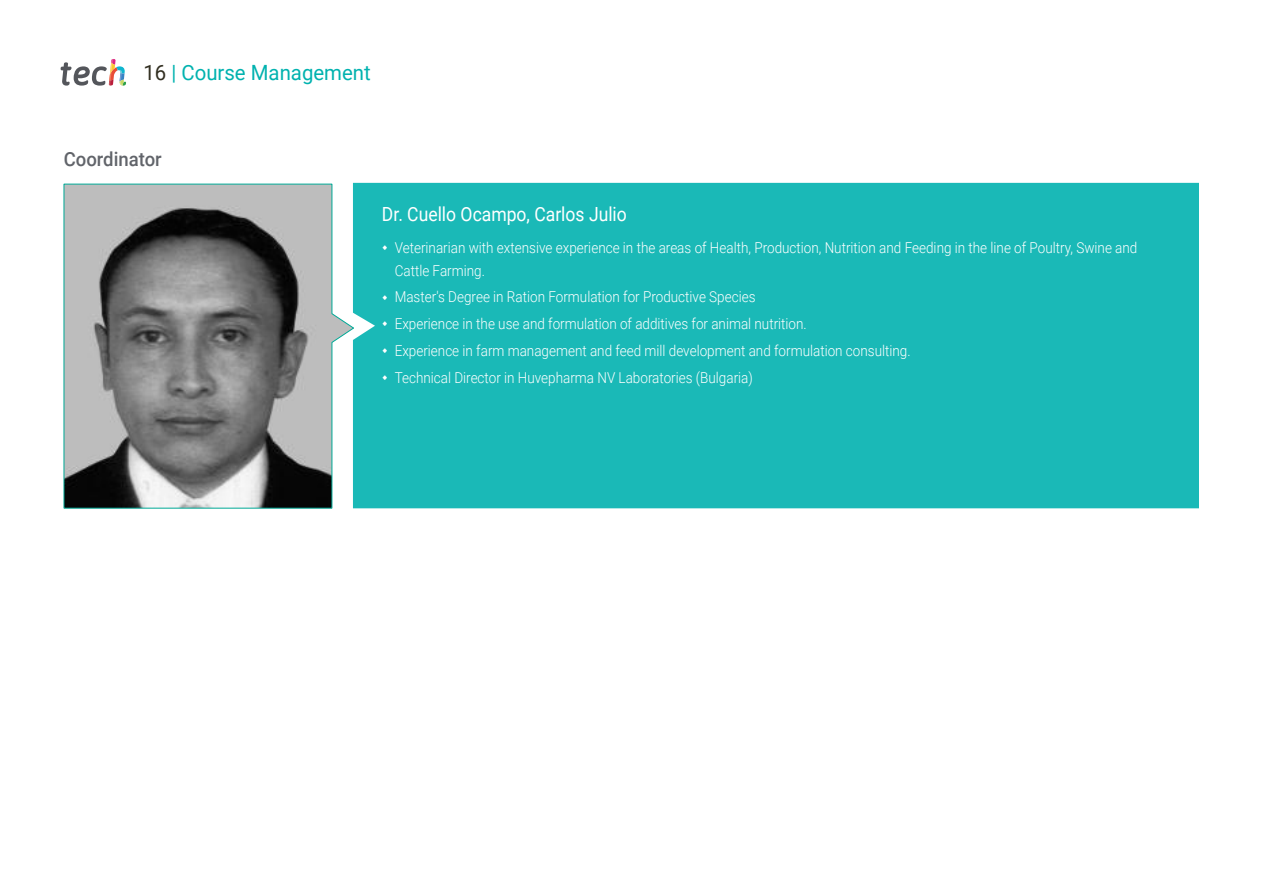
<style>
.page{position:relative;width:1263px;height:893px;background:#fff}
.page>*{position:absolute;margin:0;border:0;box-sizing:border-box;transform-origin:0 0}
.t1{font:21px "Roboto";color:#00b2af}
.t2{font:19.5px "Roboto";color:#fff;scale:.9 1}
.t3{font:500 19.5px "Roboto";color:#61646a;scale:.95 1}
.t4{font:300 15px/26.7px "Roboto";color:#fff;scale:.9 1}
.s1{color:#312e20}
</style>
<div class="page">
<div style="left:353px;top:183px;width:846px;height:325px;background:#1ab9b7"></div>
<svg style="left:64px;top:184px;width:290px;height:324px;background:#8c8e8e"></svg>
<svg style="left:61px;top:59px;width:65px;height:27px"></svg>
<svg style="left:383px;top:245px;width:4px;height:5px"></svg>
<svg style="left:383px;top:295px;width:4px;height:5px"></svg>
<svg style="left:383px;top:321px;width:4px;height:5px"></svg>
<svg style="left:383px;top:348px;width:4px;height:5px"></svg>
<svg style="left:383px;top:375px;width:4px;height:5px"></svg>
<h1 class="t1" style="left:144px;top:57px;width:229px"><span class="s1">16</span> | Course Management</h1>
<h2 class="t3" style="left:64px;top:145px;width:105px">Coordinator</h2>
<h2 class="t2" style="left:382px;top:201px;width:274px">Dr. Cuello Ocampo, Carlos Julio</h2>
<p class="t4" style="left:395px;top:236px;width:827px;line-height:22.5px">Veterinarian with extensive experience in the areas of Health, Production, Nutrition and Feeding in the line of Poultry, Swine and<br>Cattle Farming.</p>
<p class="t4" style="left:395px;top:283px;width:575px">Master's Degree in Ration Formulation for Productive Species<br>Experience in the use and formulation of additives for animal nutrition.<br>Experience in farm management and feed mill development and formulation consulting.<br>Technical Director in Huvepharma NV Laboratories (Bulgaria)</p>
</div>
